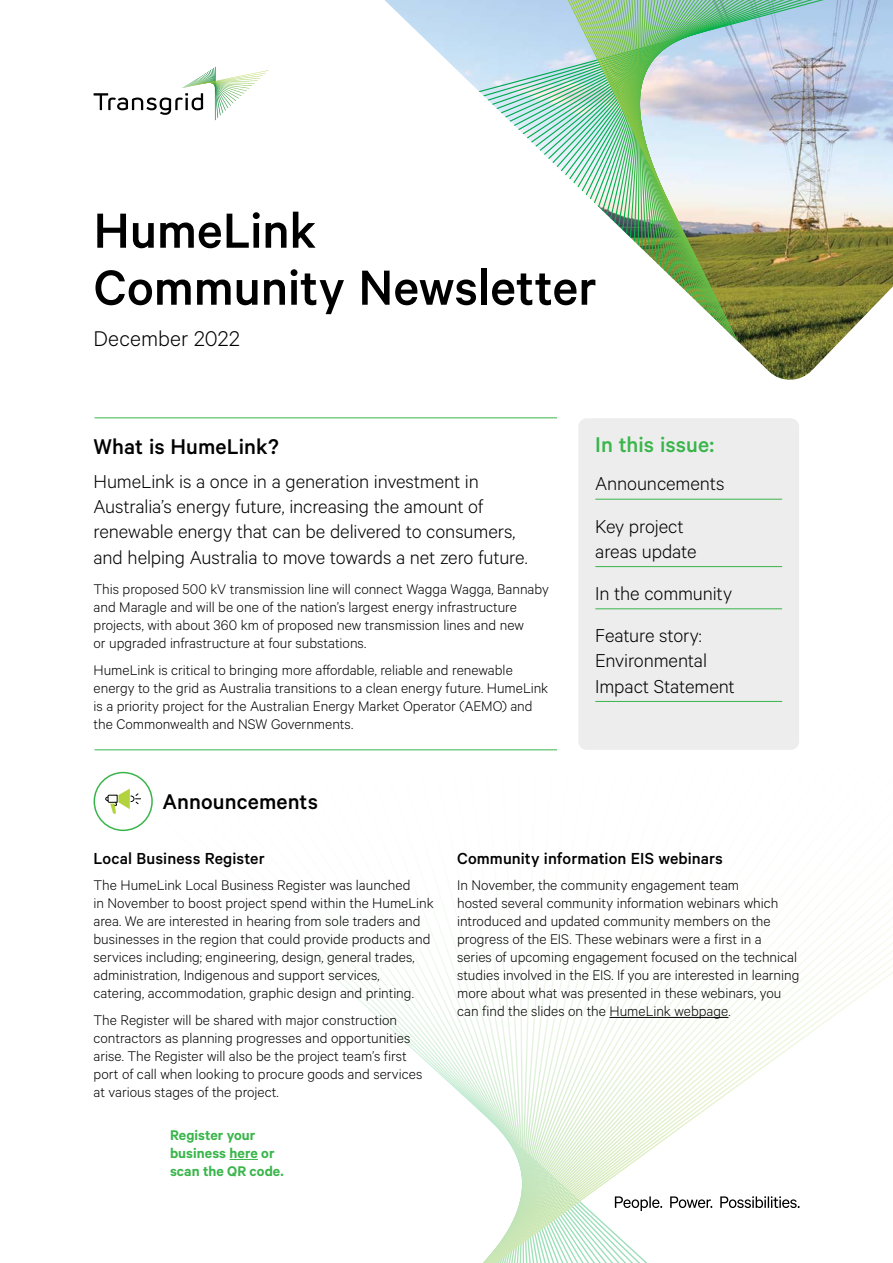
<style>
.page{position:relative;width:893px;height:1263px;background:#fff}
.page>*{position:absolute;margin:0;border:0;box-sizing:border-box;transform-origin:0 0}
.t1{font:500 55.5px/57px "Calibre";color:#000}
.H1___with_icon{font:500 24px "Calibre";letter-spacing:.005em;color:#000}
.Subtitle{font:300 24px "Calibre";letter-spacing:.005em;color:#000}
.t2{font:500 24px "Calibre";color:#39b54a}
.Introduction{font:300 21px/25.2px "Calibre";letter-spacing:-.01em;color:#000}
.Contents{font:300 21px/25.2px "Calibre";letter-spacing:-.01em;color:#000}
.t3{font:500 18px "Calibre";letter-spacing:.005em;color:#000}
.Body_Copy{font:300 15.75px/18px "Calibre";color:#000}
.Body_Copy___Semibold{font:600 15.75px/18px "Calibre";letter-spacing:.005em;color:#39b54a}
</style>
<div class="page">
<svg style="left:483px;top:1227px;width:165px;height:36px"></svg>
<svg style="left:93px;top:750px;width:800px;height:477px"></svg>
<img style="left:384px;top:0;width:509px;height:380px">
<img style="left:479px;top:0;width:345px;height:323px">
<img style="left:568px;top:0;width:170px;height:342px">
<svg style="left:94px;top:67px;width:175px;height:53px"></svg>
<hr style="left:94px;top:417px;width:463px;height:1px;background:#39b54a">
<hr style="left:94px;top:749px;width:463px;height:1px;background:#39b54a">
<div style="left:578px;top:418px;width:221px;height:332px;background:#ededee;border-radius:9px"></div>
<hr style="left:595px;top:499px;width:187px;height:1px;background:#39b54a">
<hr style="left:595px;top:566px;width:187px;height:1px;background:#39b54a">
<hr style="left:595px;top:608px;width:187px;height:1px;background:#39b54a">
<hr style="left:595px;top:701px;width:187px;height:1px;background:#39b54a">
<div style="left:94px;top:772px;width:58px;height:58px;background:#fff;border-radius:50%"></div>
<div style="left:94px;top:772px;width:59px;height:59px;border:2px solid #39b54a;border-radius:50%"></div>
<svg style="left:105px;top:788px;width:36px;height:26px"></svg>
<svg style="left:230px;top:1159px;width:28px;height:1px"></svg>
<hr style="left:609px;top:1017px;width:119px;height:1px;background:#000">
<svg style="left:615px;top:1196px;width:185px;height:15px"></svg>
<p class="t1" style="left:94px;top:200px;width:505px">HumeLink<br>Community Newsletter</p>
<p class="Subtitle" style="left:94px;top:324px;width:148px">December 2022</p>
<h1 class="H1___with_icon" style="left:94px;top:433px;width:187px">What is HumeLink?</h1>
<p class="Introduction" style="left:94px;top:468px;width:436px">HumeLink is a once in a generation investment in Australia’s energy future, increasing the amount of renewable energy that can be delivered to consumers, and helping Australia to move towards a net zero future.</p>
<p class="Body_Copy" style="left:94px;top:580px;width:457px">This proposed 500 kV transmission line will connect Wagga Wagga, Bannaby and Maragle and will be one of the nation’s largest energy infrastructure projects, with about 360 km of proposed new transmission lines and new<br>or upgraded infrastructure at four substations.</p>
<p class="Body_Copy" style="left:94px;top:660px;width:456px">HumeLink is critical to bringing more affordable, reliable and renewable energy to the grid as Australia transitions to a clean energy future. HumeLink is a priority project for the Australian Energy Market Operator (AEMO) and the Commonwealth and NSW Governments.</p>
<h1 class="H1___with_icon" style="left:163px;top:788px;width:157px">Announcements</h1>
<h1 class="t2" style="left:595px;top:431px;width:120px">In this issue:</h1>
<p class="Contents" style="left:595px;top:470px;width:131px">Announcements</p>
<p class="Contents" style="left:595px;top:512px;width:103px">Key project areas update</p>
<p class="Contents" style="left:595px;top:580px;width:138px">In the community</p>
<p class="Contents" style="left:595px;top:622px;width:141px">Feature story:<br>Environmental<br>Impact Statement</p>
<h2 class="t3" style="left:94px;top:848px;width:173px">Local Business Register</h2>
<p class="Body_Copy" style="left:94px;top:876px;width:342px">The HumeLink Local Business Register was launched<br>in November to boost project spend within the HumeLink area. We are interested in hearing from sole traders and businesses in the region that could provide products and services including; engineering, design, general trades, administration, Indigenous and support services, catering, accommodation, graphic design and printing.</p>
<p class="Body_Copy" style="left:94px;top:1010px;width:330px">The Register will be shared with major construction contractors as planning progresses and opportunities arise. The Register will also be the project team’s first port of call when looking to procure goods and services at various stages of the project.</p>
<p class="Body_Copy___Semibold" style="left:170px;top:1126px;width:115px">Register your business here or scan the QR code.</p>
<h2 class="t3" style="left:457px;top:848px;width:267px">Community information EIS webinars</h2>
<p class="Body_Copy" style="left:457px;top:876px;width:344px">In November, the community engagement team<br>hosted several community information webinars which introduced and updated community members on the progress of the EIS. These webinars were a first in a series of upcoming engagement focused on the technical studies involved in the EIS. If you are interested in learning more about what was presented in these webinars, you can find the slides on the HumeLink webpage.</p>
</div>
